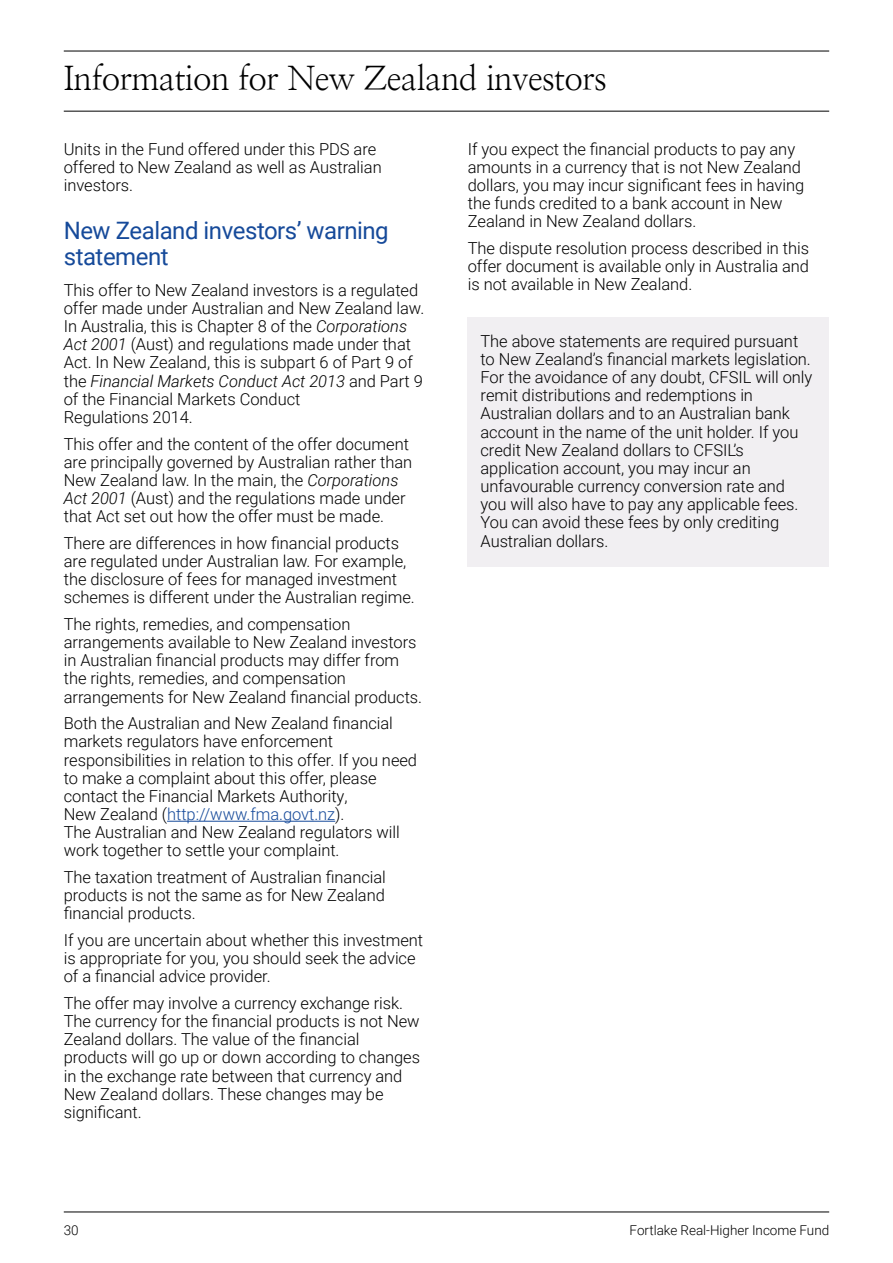
<style>
.page{position:relative;width:893px;height:1263px;background:#fff}
.page>*{position:absolute;margin:0;border:0;box-sizing:border-box;transform-origin:0 0}
.CFS_Edge_Section_head{font:33px "Nanum Myeongjo";letter-spacing:-.02em;color:#000}
.CFS_Edge_02_Subhead_1{font:24px/26.4px "Roboto";letter-spacing:-.02em;color:#164a9a}
.CFS_01_Body{font:300 16.5px/18.1px "Roboto";letter-spacing:-.005em;color:#000}
.t1{font:300 13.5px "Roboto";letter-spacing:-.005em;color:#000}
.s1{font-style:italic}
.s2{color:#164a9a}
</style>
<div class="page">
<hr style="left:64px;top:51px;width:765px;height:1px;background:#000">
<hr style="left:64px;top:1212px;width:765px;height:1px;background:#000">
<hr style="left:64px;top:111px;width:765px;height:1px;background:#000">
<hr style="left:167px;top:821px;width:168px;height:1px;background:#164a9a">
<div style="left:468px;top:317px;width:361px;height:250px;background:#f1eff2"></div>
<p class="CFS_Edge_Section_head" style="left:64px;top:60px;width:545px">Information for New Zealand investors</p>
<p class="CFS_01_Body" style="left:64px;top:139px;width:319px">Units in the Fund offered under this PDS are offered to New Zealand as well as Australian investors.</p>
<h2 class="CFS_Edge_02_Subhead_1" style="left:64px;top:216px;width:326px">New Zealand investors’ warning statement</h2>
<p class="CFS_01_Body" style="left:64px;top:280px;width:362px">This offer to New Zealand investors is a regulated offer made under Australian and New Zealand law.<br>In Australia, this is Chapter 8 of the <span class="s1">Corporations Act 2001</span> (Aust) and regulations made under that Act. In New Zealand, this is subpart 6 of Part 9 of the <span class="s1">Financial Markets Conduct Act 2013</span> and Part 9 of the Financial Markets Conduct<br>Regulations 2014.</p>
<p class="CFS_01_Body" style="left:64px;top:434px;width:350px">This offer and the content of the offer document are principally governed by Australian rather than New Zealand law. In the main, the <span class="s1">Corporations Act 2001</span> (Aust) and the regulations made under that Act set out how the offer must be made.</p>
<p class="CFS_01_Body" style="left:64px;top:533px;width:352px">There are differences in how financial products are regulated under Australian law. For example, the disclosure of fees for managed investment schemes is different under the Australian regime.</p>
<p class="CFS_01_Body" style="left:64px;top:614px;width:360px">The rights, remedies, and compensation arrangements available to New Zealand investors in Australian financial products may differ from the rights, remedies, and compensation arrangements for New Zealand financial products.</p>
<p class="CFS_01_Body" style="left:64px;top:714px;width:355px">Both the Australian and New Zealand financial markets regulators have enforcement responsibilities in relation to this offer. If you need to make a complaint about this offer, please contact the Financial Markets Authority,<br>New Zealand (<span class="s2">http://www.fma.govt.nz</span>).<br>The Australian and New Zealand regulators will work together to settle your complaint.</p>
<p class="CFS_01_Body" style="left:64px;top:867px;width:324px;text-align:justify">The taxation treatment of Australian financial products is not the same as for New Zealand financial products.</p>
<p class="CFS_01_Body" style="left:64px;top:930px;width:361px">If you are uncertain about whether this investment is appropriate for you, you should seek the advice of a financial advice provider.</p>
<p class="CFS_01_Body" style="left:64px;top:993px;width:358px">The offer may involve a currency exchange risk.<br>The currency for the financial products is not New Zealand dollars. The value of the financial products will go up or down according to changes in the exchange rate between that currency and New Zealand dollars. These changes may be significant.</p>
<p class="CFS_01_Body" style="left:468px;top:139px;width:338px">If you expect the financial products to pay any amounts in a currency that is not New Zealand dollars, you may incur significant fees in having the funds credited to a bank account in New Zealand in New Zealand dollars.</p>
<p class="CFS_01_Body" style="left:468px;top:238px;width:343px;text-align:justify">The dispute resolution process described in this offer document is available only in Australia and is not available in New Zealand.</p>
<p class="CFS_01_Body" style="left:480px;top:331px;width:333px">The above statements are required pursuant to New Zealand’s financial markets legislation.<br>For the avoidance of any doubt, CFSIL will only remit distributions and redemptions in Australian dollars and to an Australian bank account in the name of the unit holder. If you credit New Zealand dollars to CFSIL’s application account, you may incur an unfavourable currency conversion rate and you will also have to pay any applicable fees.<br>You can avoid these fees by only crediting Australian dollars.</p>
<p class="t1" style="left:64px;top:1221px;width:16px">30</p>
<p class="t1" style="left:630px;top:1221px;width:201px">Fortlake Real-Higher Income Fund</p>
</div>
